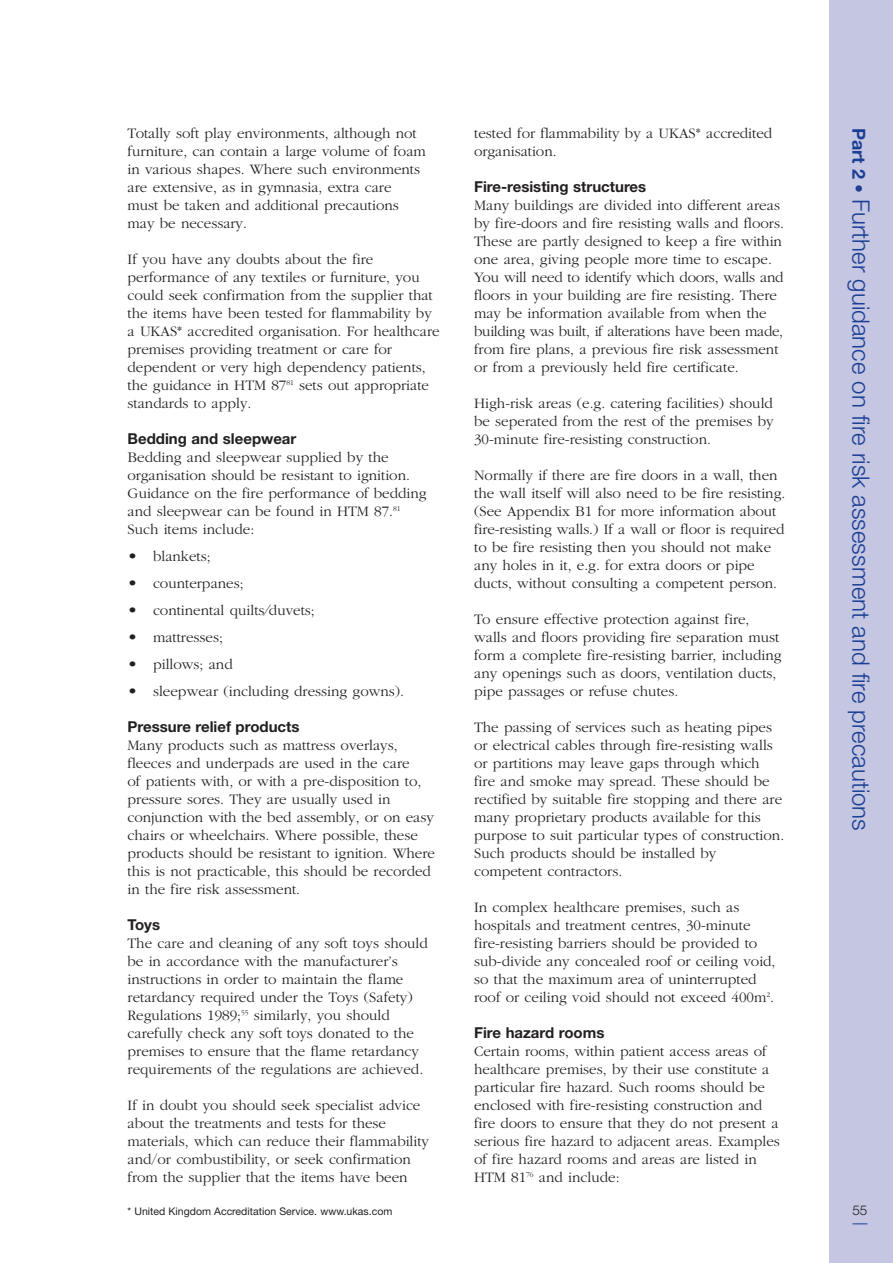
<style>
.page{position:relative;width:893px;height:1263px;background:#fff}
.page>*{position:absolute;margin:0;border:0;box-sizing:border-box;transform-origin:0 0}
.t1{font:300 24px "Helvetica Neue";color:#1b3f94}
.t2{font:300 15px/18px "Garamond";color:#231f20}
.t3{font:700 15px "Helvetica Neue";color:#231f20}
.t4{font:300 13.5px "Helvetica Neue";color:#231f20}
.t5{font:10.5px "Helvetica Neue";color:#231f20}
.s1{font-size:16.5px}
.s2{font-style:italic}
.s3{font-weight:700;font-size:18px}
</style>
<div class="page">
<div style="left:829px;top:0;width:64px;height:1263px;background:#c5c6e1"></div>
<svg style="left:852px;top:1223px;width:15px;height:1px"></svg>
<p class="t2" style="left:128px;top:124px;width:300px">Totally soft play environments, although not furniture, can contain a large volume of foam in various shapes. Where such environments are extensive, as in gymnasia, extra care must be taken and additional precautions may be necessary.</p>
<p class="t2" style="left:128px;top:250px;width:314px">If you have any doubts about the fire performance of any textiles or furniture, you could seek confirmation from the supplier that the items have been tested for flammability by a UKAS* accredited organisation. For healthcare premises providing treatment or care for dependent or very high dependency patients, the guidance in HTM 87<sup>81</sup> sets out appropriate standards to apply.</p>
<p class="t3" style="left:128px;top:433px;width:170px">Bedding and sleepwear</p>
<p class="t2" style="left:128px;top:448px;width:301px">Bedding and sleepwear supplied by the organisation should be resistant to ignition.<br>Guidance on the fire performance of bedding and sleepwear can be found in HTM 87.<sup>81<br></sup>Such items include:</p>
<p class="t2" style="left:128px;top:547px;width:85px"><span class="s1">•</span> blankets;</p>
<p class="t2" style="left:128px;top:574px;width:118px"><span class="s1">•</span> counterpanes;</p>
<p class="t2" style="left:128px;top:601px;width:189px"><span class="s1">•</span> continental quilts<span class="s2">/</span>duvets;</p>
<p class="t2" style="left:128px;top:628px;width:97px"><span class="s1">•</span> mattresses;</p>
<p class="t2" style="left:128px;top:655px;width:107px"><span class="s1">•</span> pillows; and</p>
<p class="t2" style="left:128px;top:682px;width:278px"><span class="s1">•</span> sleepwear (including dressing gowns).</p>
<p class="t3" style="left:128px;top:721px;width:173px">Pressure relief products</p>
<p class="t2" style="left:128px;top:736px;width:309px">Many products such as mattress overlays, fleeces and underpads are used in the care<br>of patients with, or with a pre-disposition to, pressure sores. They are usually used in conjunction with the bed assembly, or on easy chairs or wheelchairs. Where possible, these products should be resistant to ignition. Where this is not practicable, this should be recorded in the fire risk assessment.</p>
<p class="t3" style="left:128px;top:919px;width:34px">Toys</p>
<p class="t2" style="left:128px;top:934px;width:302px">The care and cleaning of any soft toys should be in accordance with the manufacturer’s instructions in order to maintain the flame retardancy required under the Toys (Safety)<br>Regulations 1989;<sup>55</sup> similarly, you should carefully check any soft toys donated to the premises to ensure that the flame retardancy requirements of the regulations are achieved.</p>
<p class="t2" style="left:128px;top:1096px;width:303px">If in doubt you should seek specialist advice about the treatments and tests for these materials, which can reduce their flammability and/or combustibility, or seek confirmation from the supplier that the items have been</p>
<p class="t2" style="left:474px;top:124px;width:300px">tested for flammability by a UKAS* accredited organisation.</p>
<p class="t3" style="left:474px;top:181px;width:174px">Fire-resisting structures</p>
<p class="t2" style="left:474px;top:196px;width:311px">Many buildings are divided into different areas by fire-doors and fire resisting walls and floors.<br>These are partly designed to keep a fire within one area, giving people more time to escape.<br>You will need to identify which doors, walls and floors in your building are fire resisting. There may be information available from when the building was built, if alterations have been made, from fire plans, a previous fire risk assessment or from a previously held fire certificate.</p>
<p class="t2" style="left:474px;top:394px;width:301px;text-align:justify">High-risk areas (e.g. catering facilities) should be seperated from the rest of the premises by 30-minute fire-resisting construction.</p>
<p class="t2" style="left:474px;top:466px;width:313px">Normally if there are fire doors in a wall, then the wall itself will also need to be fire resisting. (See Appendix B1 for more information about fire-resisting walls.) If a wall or floor is required to be fire resisting then you should not make any holes in it, e.g. for extra doors or pipe ducts, without consulting a competent person.</p>
<p class="t2" style="left:474px;top:610px;width:309px">To ensure effective protection against fire, walls and floors providing fire separation must form a complete fire-resisting barrier, including any openings such as doors, ventilation ducts, pipe passages or refuse chutes.</p>
<p class="t2" style="left:474px;top:718px;width:312px">The passing of services such as heating pipes or electrical cables through fire-resisting walls or partitions may leave gaps through which fire and smoke may spread. These should be rectified by suitable fire stopping and there are many proprietary products available for this purpose to suit particular types of construction.<br>Such products should be installed by competent contractors.</p>
<p class="t2" style="left:474px;top:898px;width:303px">In complex healthcare premises, such as hospitals and treatment centres, 30-minute fire-resisting barriers should be provided to sub-divide any concealed roof or ceiling void, so that the maximum area of uninterrupted roof or ceiling void should not exceed 400m<sup>2</sup>.</p>
<p class="t3" style="left:474px;top:1027px;width:132px">Fire hazard rooms</p>
<p class="t2" style="left:474px;top:1042px;width:307px">Certain rooms, within patient access areas of healthcare premises, by their use constitute a particular fire hazard. Such rooms should be enclosed with fire-resisting construction and fire doors to ensure that they do not present a serious fire hazard to adjacent areas. Examples of fire hazard rooms and areas are listed in HTM 81<sup>76</sup> and include:</p>
<h1 class="t1" style="left:870px;top:128px;width:705px;rotate:90deg"><span class="s3">Part 2 •</span> Further guidance on fire risk assessment and fire precautions</h1>
<p class="t5" style="left:128px;top:1208px;width:266px">* United Kingdom Accreditation Service. www.ukas.com</p>
<p class="t4" style="left:852px;top:1205px;width:17px">55</p>
</div>
